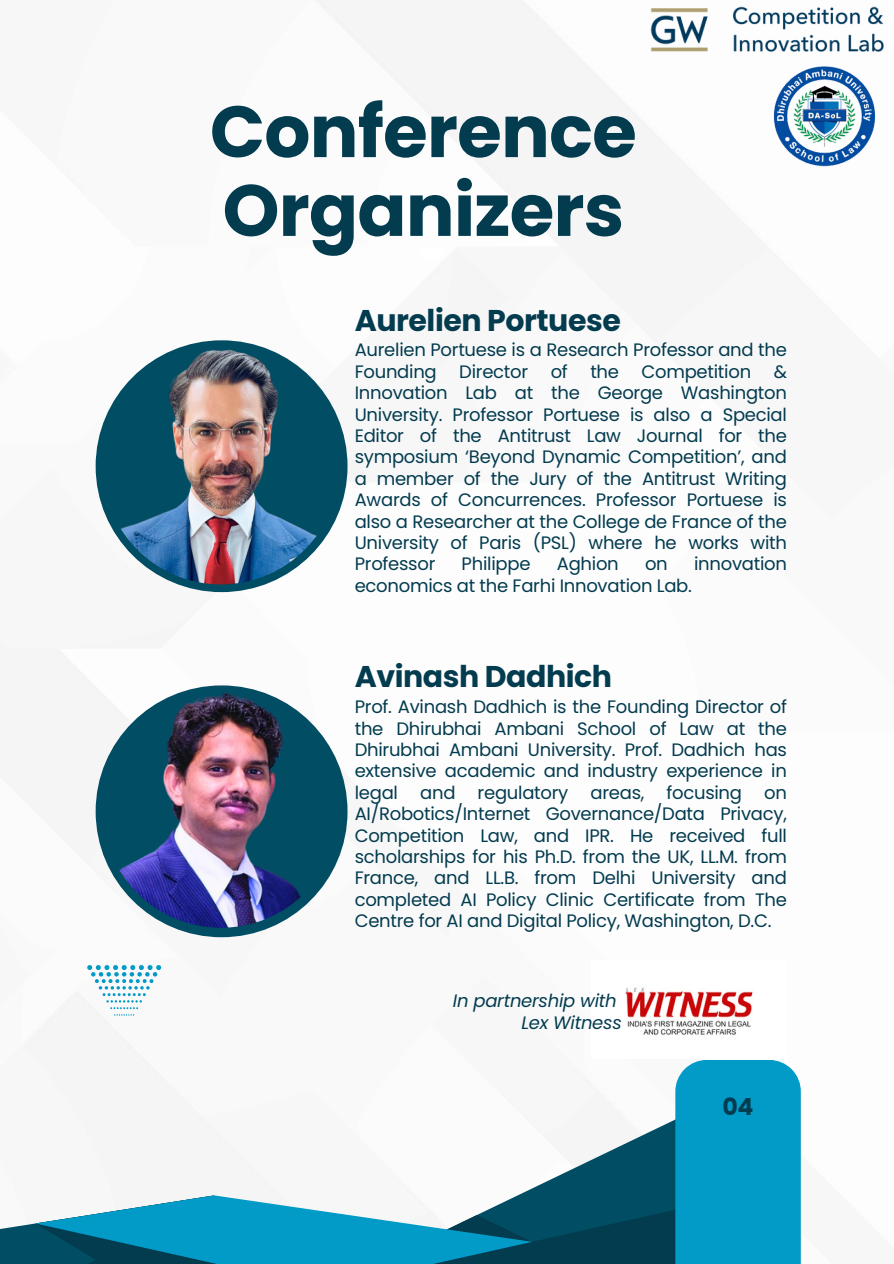
<style>
.page{position:relative;width:894px;height:1264px;background:#fff}
.page>*{position:absolute;margin:0;border:0;box-sizing:border-box;transform-origin:0 0}
.t1{font:700 72.45px/78.8px "Poppins";letter-spacing:-.01em;color:#033b4f}
.t2{font:700 30px "Poppins";letter-spacing:-.015em;color:#033b4f}
.t3{font:700 23.55px "Poppins";color:#033b4f}
.t4{font:18px/21.3px "Poppins";letter-spacing:-.015em;color:#033b4f;text-align:justify}
.t5{font:italic 18px "Poppins";letter-spacing:-.015em;color:#033b4f}
</style>
<div class="page">
<svg style="left:518px;top:1119px;width:157px;height:144px;fill:#034d63"></svg>
<svg style="left:0;top:1195px;width:532px;height:68px"></svg>
<div style="left:675px;top:1060px;width:125px;height:203px;background:#029bc7"></div>
<div style="left:96px;top:340px;width:251px;height:252px;background:#014d63;border-radius:50%"></div>
<img style="left:103px;top:348px;width:236px;height:236px;border-radius:50%">
<svg style="left:87px;top:965px;width:74px;height:50px"></svg>
<div style="left:96px;top:685px;width:251px;height:252px;background:#014d63;border-radius:50%"></div>
<img style="left:103px;top:691px;width:236px;height:236px;border-radius:50%">
<img style="left:650px;top:6px;width:234px;height:46px">
<img style="left:755px;top:50px;width:129px;height:117px">
<img style="left:625px;top:987px;width:128px;height:48px">
<p class="t1" style="left:210px;top:92px;width:428px">Conference<br>Organizers</p>
<p class="t2" style="left:354px;top:299px;width:267px">Aurelien Portuese</p>
<p class="t4" style="left:354px;top:339px;width:433px">Aurelien Portuese is a Research Professor and the Founding Director of the Competition &amp; Innovation Lab at the George Washington University. Professor Portuese is also a Special Editor of the Antitrust Law Journal for the symposium ‘Beyond Dynamic Competition’, and a member of the Jury of the Antitrust Writing Awards of Concurrences. Professor Portuese is also a Researcher at the College de France of the University of Paris (PSL) where he works with Professor</p>
<p class="t4" style="left:461px;top:553px;width:70px">Philippe</p>
<p class="t4" style="left:556px;top:553px;width:63px">Aghion</p>
<p class="t4" style="left:645px;top:553px;width:24px">on</p>
<p class="t4" style="left:694px;top:553px;width:94px">innovation</p>
<p class="t4" style="left:354px;top:574px;width:338px">economics at the Farhi Innovation Lab.</p>
<p class="t2" style="left:354px;top:655px;width:259px">Avinash Dadhich</p>
<p class="t4" style="left:354px;top:696px;width:433px">Prof. Avinash Dadhich is the Founding Director of the Dhirubhai Ambani School of Law at the Dhirubhai Ambani University. Prof. Dadhich has extensive academic and industry experience in legal and regulatory areas, focusing on AI/Robotics/Internet Governance/Data Privacy, Competition Law, and IPR. He received full scholarships for his Ph.D. from the UK, LL.M. from France, and LL.B. from Delhi University and completed AI Policy Clinic Certificate from The Centre for AI and Digital Policy, Washington, D.C.</p>
<p class="t5" style="left:453px;top:988px;width:165px">In partnership with</p>
<p class="t5" style="left:521px;top:1009px;width:102px">Lex Witness</p>
<p class="t3" style="left:722px;top:1089px;width:33px">04</p>
</div>
